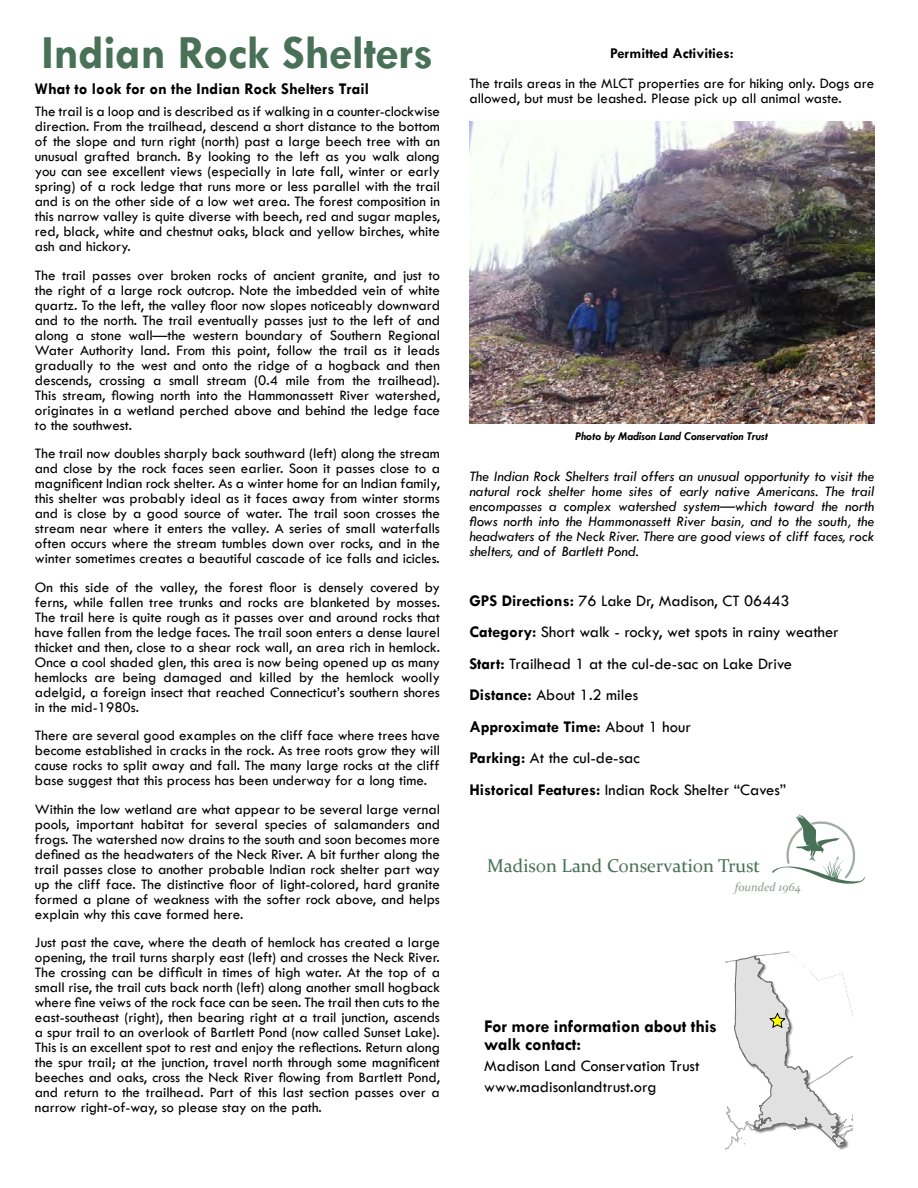
<style>
.page{position:relative;width:918px;height:1188px;background:#fff}
.page>*{position:absolute;margin:0;border:0;box-sizing:border-box;transform-origin:0 0}
.t1{font:700 48px "Tw Cen";letter-spacing:-.01em;color:#487157}
.t2{font:18.6px "Constantia";color:#487157}
.t3{font:700 18px/18px "Tw Cen";letter-spacing:-.01em;color:#000}
.t4{font:16.5px/31.5px "Tw Cen";color:#000}
.t5{font:700 16.5px "Tw Cen";color:#000}
.t6{font:15px/15px "Tw Cen";color:#000;text-align:justify}
.t7{font:italic 15px/15px "Tw Cen";color:#000;text-align:justify}
.t8{font:700 15px "Tw Cen";color:#000}
.t9{font:italic 700 12px "Tw Cen";color:#000}
.t10{font:italic 12px "Constantia";color:#8a9c90}
.s1{font-weight:700}
</style>
<div class="page">
<svg style="left:772px;top:814px;width:93px;height:70px"></svg>
<svg style="left:726px;top:951px;width:127px;height:199px"></svg>
<img style="left:469px;top:121px;width:405px;height:303px">
<h1 class="t1" style="left:42px;top:24px;width:393px">Indian Rock Shelters</h1>
<p class="t5" style="left:35px;top:79px;width:336px">What to look for on the Indian Rock Shelters Trail</p>
<p class="t6" style="left:35px;top:104px;width:407px">The trail is a loop and is described as if walking in a counter-clockwise direction. From the trailhead, descend a short distance to the bottom of the slope and turn right (north) past a large beech tree with an unusual grafted branch. By looking to the left as you walk along you can see excellent views (especially in late fall, winter or early spring) of a rock ledge that runs more or less parallel with the trail and is on the other side of a low wet area. The forest composition in this narrow valley is quite diverse with beech, red and sugar maples, red, black, white and chestnut oaks, black and yellow birches, white ash and hickory.</p>
<p class="t6" style="left:35px;top:267px;width:407px">The trail passes over broken rocks of ancient granite, and just to the right of a large rock outcrop. Note the imbedded vein of white quartz. To the left, the valley floor now slopes noticeably downward and to the north. The trail eventually passes just to the left of and along a stone wall—the western boundary of Southern Regional Water Authority land. From this point, follow the trail as it leads gradually to the west and onto the ridge of a hogback and then descends, crossing a small stream (0.4 mile from the trailhead).<br>This stream, flowing north into the Hammonassett River watershed, originates in a wetland perched above and behind the ledge face to the southwest.</p>
<p class="t6" style="left:35px;top:446px;width:407px">The trail now doubles sharply back southward (left) along the stream and close by the rock faces seen earlier. Soon it passes close to a magnificent Indian rock shelter. As a winter home for an Indian family, this shelter was probably ideal as it faces away from winter storms and is close by a good source of water. The trail soon crosses the stream near where it enters the valley. A series of small waterfalls often occurs where the stream tumbles down over rocks, and in the winter sometimes creates a beautiful cascade of ice falls and icicles.</p>
<p class="t6" style="left:35px;top:579px;width:407px">On this side of the valley, the forest floor is densely covered by ferns, while fallen tree trunks and rocks are blanketed by mosses.<br>The trail here is quite rough as it passes over and around rocks that have fallen from the ledge faces. The trail soon enters a dense laurel thicket and then, close to a shear rock wall, an area rich in hemlock.<br>Once a cool shaded glen, this area is now being opened up as many hemlocks are being damaged and killed by the hemlock woolly adelgid, a foreign insect that reached Connecticut’s southern shores in the mid-1980s.</p>
<p class="t6" style="left:35px;top:728px;width:407px">There are several good examples on the cliff face where trees have become established in cracks in the rock. As tree roots grow they will cause rocks to split away and fall. The many large rocks at the cliff base suggest that this process has been underway for a long time.</p>
<p class="t6" style="left:35px;top:801px;width:407px">Within the low wetland are what appear to be several large vernal pools, important habitat for several species of salamanders and frogs. The watershed now drains to the south and soon becomes more defined as the headwaters of the Neck River. A bit further along the trail passes close to another probable Indian rock shelter part way up the cliff face. The distinctive floor of light-colored, hard granite formed a plane of weakness with the softer rock above, and helps explain why this cave formed here.</p>
<p class="t6" style="left:35px;top:935px;width:407px">Just past the cave, where the death of hemlock has created a large opening, the trail turns sharply east (left) and crosses the Neck River.<br>The crossing can be difficult in times of high water. At the top of a small rise, the trail cuts back north (left) along another small hogback where fine veiws of the rock face can be seen. The trail then cuts to the east-southeast (right), then bearing right at a trail junction, ascends a spur trail to an overlook of Bartlett Pond (now called Sunset Lake).<br>This is an excellent spot to rest and enjoy the reflections. Return along the spur trail; at the junction, travel north through some magnificent beeches and oaks, cross the Neck River flowing from Bartlett Pond, and return to the trailhead. Part of this last section passes over a narrow right-of-way, so please stay on the path.</p>
<p class="t8" style="left:610px;top:44px;width:125px">Permitted Activities:</p>
<p class="t6" style="left:469px;top:76px;width:406px">The trails areas in the MLCT properties are for hiking only. Dogs are allowed, but must be leashed. Please pick up all animal waste.</p>
<p class="t9" style="left:575px;top:429px;width:194px">Photo by Madison Land Conservation Trust</p>
<p class="t7" style="left:469px;top:469px;width:407px">The Indian Rock Shelters trail offers an unusual opportunity to visit the natural rock shelter home sites of early native Americans. The trail encompasses a complex watershed system—which toward the north flows north into the Hammonassett River basin, and to the south, the headwaters of the Neck River. There are good views of cliff faces, rock shelters, and of Bartlett Pond.</p>
<p class="t4" style="left:469px;top:585px;width:371px"><span class="s1">GPS Directions:</span> 76 Lake Dr, Madison, CT 06443<br><span class="s1">Category:</span> Short walk - rocky, wet spots in rainy weather <span class="s1">Start:</span> Trailhead 1 at the cul-de-sac on Lake Drive <span class="s1">Distance:</span> About 1.2 miles<br><span class="s1">Approximate Time:</span> About 1 hour<br><span class="s1">Parking:</span> At the cul-de-sac<br><span class="s1">Historical Features:</span> Indian Rock Shelter “Caves”</p>
<p class="t2" style="left:487px;top:853px;width:274px">Madison Land Conservation Trust</p>
<p class="t10" style="left:735px;top:878px;width:68px">founded 1964</p>
<p class="t3" style="left:484px;top:1017px;width:234px">For more information about this walk contact:</p>
<p class="t4" style="left:484px;top:1056px;width:217px;line-height:21px">Madison Land Conservation Trust www.madisonlandtrust.org</p>
</div>
